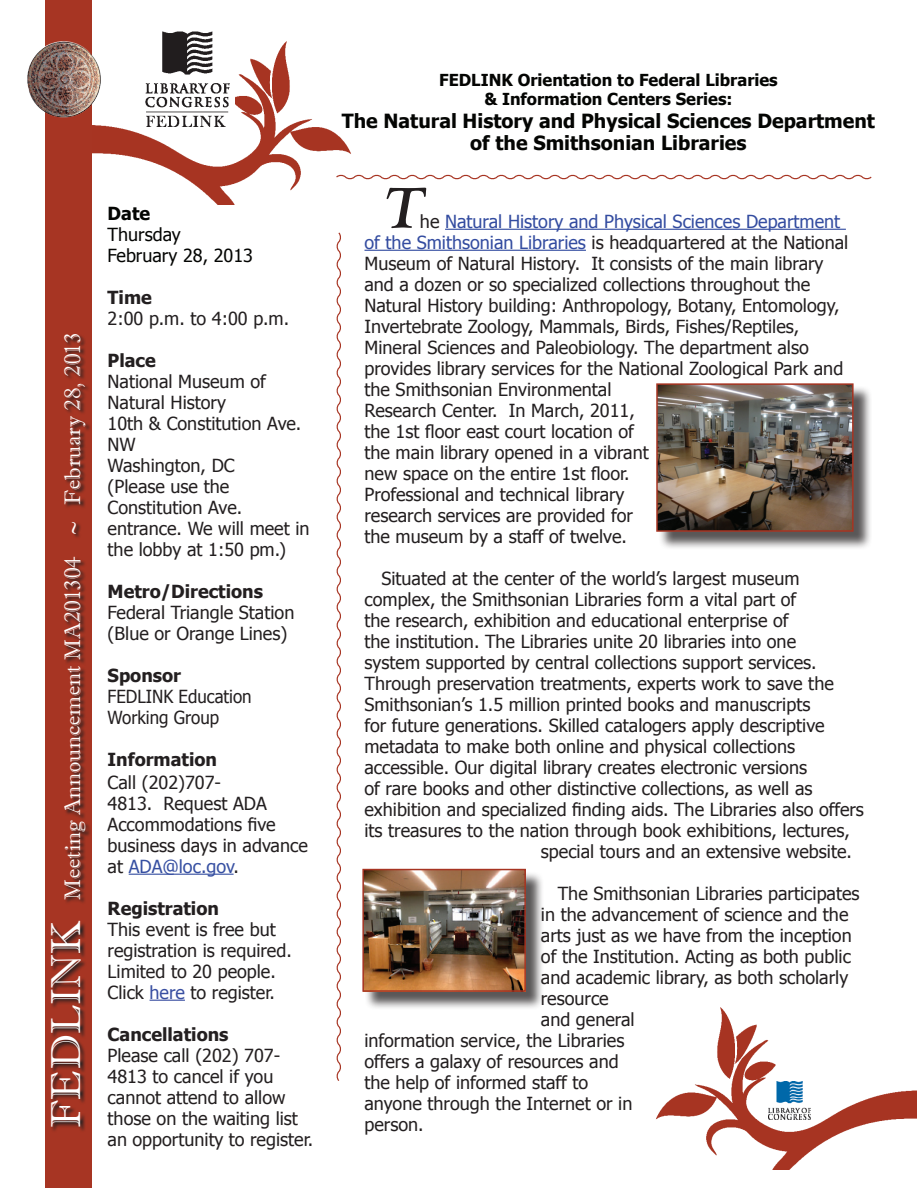
<style>
.page{position:relative;width:918px;height:1188px;background:#fff}
.page>*{position:absolute;margin:0;border:0;box-sizing:border-box;transform-origin:0 0}
.t1{font:italic 700 60px "Goudy Old Style T";color:#231f20}
.t2{font:22.5px "Imprint MT Shadow";color:#fff}
.t3{font:700 19.5px/22.5px "Tahoma";color:#040503;text-align:center}
.madetails{font:18px/21px "Tahoma";color:#231f20}
.madetails-2{font:700 18px "Tahoma";color:#231f20}
.madetails-3{font:18px/21px "Tahoma";color:#231f20;scale:.94 1}
.madetails-4{font:18px/21px "Tahoma";color:#040503}
.madetails-5{font:700 18px "Tahoma";color:#040503}
.t4{font:700 16.5px/19.5px "Tahoma";color:#040503;text-align:center}
.s1{font-size:42px}
.s2{font-weight:700}
.s3{color:#3750a2}
.s4{color:#384ea1}
.s5{color:#334ca0}
</style>
<div class="page">
<img style="left:92px;top:41px;width:259px;height:163px">
<div style="left:45px;top:0;width:47px;height:1188px;background:#a73523"></div>
<svg style="left:52px;top:335px;width:38px;height:796px"></svg>
<img style="left:27px;top:41px;width:76px;height:78px">
<img style="left:140px;top:31px;width:94px;height:101px">
<hr style="left:445px;top:229px;width:401px;height:1px;background:#334ca0">
<hr style="left:364px;top:250px;width:222px;height:1px;background:#334ca0">
<svg style="left:336px;top:232px;width:5px;height:849px"></svg>
<hr style="left:129px;top:874px;width:105px;height:1px;background:#3750a2">
<hr style="left:150px;top:1000px;width:35px;height:1px;background:#384ea1">
<svg style="left:335px;top:173px;width:537px;height:8px"></svg>
<img style="left:656px;top:1007px;width:261px;height:163px">
<img style="left:769px;top:1082px;width:41px;height:37px">
<div style="left:365px;top:871px;width:179px;height:139px;background:#231f20;opacity:.75"></div>
<img style="left:365px;top:872px;width:158px;height:117px">
<div style="left:362px;top:869px;width:164px;height:123px;border:2px solid #a73422"></div>
<div style="left:658px;top:386px;width:214px;height:164px;background:#231f20;opacity:.75"></div>
<img style="left:659px;top:386px;width:192px;height:143px">
<div style="left:656px;top:383px;width:198px;height:149px;border:2px solid #a73422"></div>
<p class="t2" style="left:59px;top:1128px;width:797px;rotate:-90deg"><span class="s1">FEDLINK</span> Meeting Announcement MA201304 ~ February 28, 2013</p>
<p class="madetails-5" style="left:108px;top:201px;width:44px">Date</p>
<p class="madetails-4" style="left:108px;top:223px;width:147px">Thursday<br>February 28, 2013</p>
<p class="madetails-2" style="left:108px;top:285px;width:46px">Time</p>
<p class="madetails" style="left:108px;top:307px;width:183px">2:00 p.m. to 4:00 p.m.</p>
<p class="madetails-2" style="left:108px;top:348px;width:50px">Place</p>
<p class="madetails" style="left:108px;top:370px;width:203px">National Museum of<br>Natural History<br>10th &amp; Constitution Ave.<br>NW<br>Washington, DC<br>(Please use the<br>Constitution Ave. entrance. We will meet in the lobby at 1:50 pm.)</p>
<p class="madetails-2" style="left:108px;top:579px;width:157px">Metro/Directions</p>
<p class="madetails" style="left:108px;top:601px;width:188px">Federal Triangle Station</p>
<p class="madetails" style="left:108px;top:622px;width:181px">(Blue or Orange Lines)</p>
<p class="madetails-3" style="left:108px;top:664px;width:155px"><span class="s2">Sponsor<br></span>FEDLINK Education<br>Working Group</p>
<p class="madetails-2" style="left:108px;top:747px;width:111px">Information</p>
<p class="madetails" style="left:108px;top:771px;width:202px">Call (202)707-<br>4813. Request ADA<br>Accommodations five business days in advance at <span class="s3">ADA@loc.gov</span>.</p>
<p class="madetails" style="left:108px;top:897px;width:186px"><span class="s2">Registration<br></span>This event is free but registration is required.<br>Limited to 20 people.<br>Click <span class="s4">here</span> to register.</p>
<p class="madetails" style="left:108px;top:1023px;width:207px"><span class="s2">Cancellations<br></span>Please call (202) 707-<br>4813 to cancel if you cannot attend to allow those on the waiting list an opportunity to register.</p>
<p class="t4" style="left:439px;top:69px;width:340px">FEDLINK Orientation to Federal Libraries &amp; Information Centers Series:</p>
<p class="t3" style="left:342px;top:108px;width:535px">The Natural History and Physical Sciences Department of the Smithsonian Libraries</p>
<p class="t1" style="left:381px;top:174px;width:52px">T</p>
<p class="madetails" style="left:364px;top:210px;width:485px;text-indent:55px">he <span class="s5">Natural History and Physical Sciences Department of the Smithsonian Libraries</span> is headquartered at the National Museum of Natural History. It consists of the main library and a dozen or so specialized collections throughout the Natural History building: Anthropology, Botany, Entomology, Invertebrate Zoology, Mammals, Birds, Fishes/Reptiles, Mineral Sciences and Paleobiology. The department also provides library services for the National Zoological Park and the Smithsonian Environmental<br>Research Center. In March, 2011,<br>the 1st floor east court location of<br>the main library opened in a vibrant<br>new space on the entire 1st floor.<br>Professional and technical library<br>research services are provided for<br>the museum by a staff of twelve.</p>
<p class="madetails" style="left:381px;top:567px;width:420px">Situated at the center of the world’s largest museum</p>
<p class="madetails" style="left:364px;top:588px;width:433px">complex, the Smithsonian Libraries form a vital part of</p>
<p class="madetails" style="left:364px;top:609px;width:426px">the research, exhibition and educational enterprise of</p>
<p class="madetails" style="left:364px;top:630px;width:433px">the institution. The Libraries unite 20 libraries into one</p>
<p class="madetails" style="left:364px;top:651px;width:454px">system supported by central collections support services.</p>
<p class="madetails" style="left:364px;top:672px;width:471px">Through preservation treatments, experts work to save the</p>
<p class="madetails" style="left:364px;top:693px;width:447px">Smithsonian’s 1.5 million printed books and manuscripts</p>
<p class="madetails" style="left:364px;top:714px;width:462px">for future generations. Skilled catalogers apply descriptive</p>
<p class="madetails" style="left:364px;top:735px;width:432px">metadata to make both online and physical collections</p>
<p class="madetails" style="left:364px;top:756px;width:444px">accessible. Our digital library creates electronic versions</p>
<p class="madetails" style="left:364px;top:777px;width:450px">of rare books and other distinctive collections, as well as</p>
<p class="madetails" style="left:364px;top:798px;width:501px">exhibition and specialized finding aids. The Libraries also offers</p>
<p class="madetails" style="left:364px;top:819px;width:487px">its treasures to the nation through book exhibitions, lectures,</p>
<p class="madetails" style="left:541px;top:840px;width:313px">special tours and an extensive website.</p>
<p class="madetails" style="left:558px;top:882px;width:303px">The Smithsonian Libraries participates</p>
<p class="madetails" style="left:541px;top:903px;width:309px">in the advancement of science and the</p>
<p class="madetails" style="left:541px;top:924px;width:312px">arts just as we have from the inception</p>
<p class="madetails" style="left:541px;top:945px;width:312px">of the Institution. Acting as both public</p>
<p class="madetails" style="left:541px;top:966px;width:309px">and academic library, as both scholarly</p>
<p class="madetails" style="left:541px;top:987px;width:69px">resource</p>
<p class="madetails" style="left:541px;top:1008px;width:95px">and general</p>
<p class="madetails" style="left:364px;top:1029px;width:261px">information service, the Libraries</p>
<p class="madetails" style="left:364px;top:1050px;width:256px">offers a galaxy of resources and</p>
<p class="madetails" style="left:364px;top:1071px;width:225px">the help of informed staff to</p>
<p class="madetails" style="left:364px;top:1092px;width:269px">anyone through the Internet or in</p>
<p class="madetails" style="left:364px;top:1113px;width:61px">person.</p>
</div>
